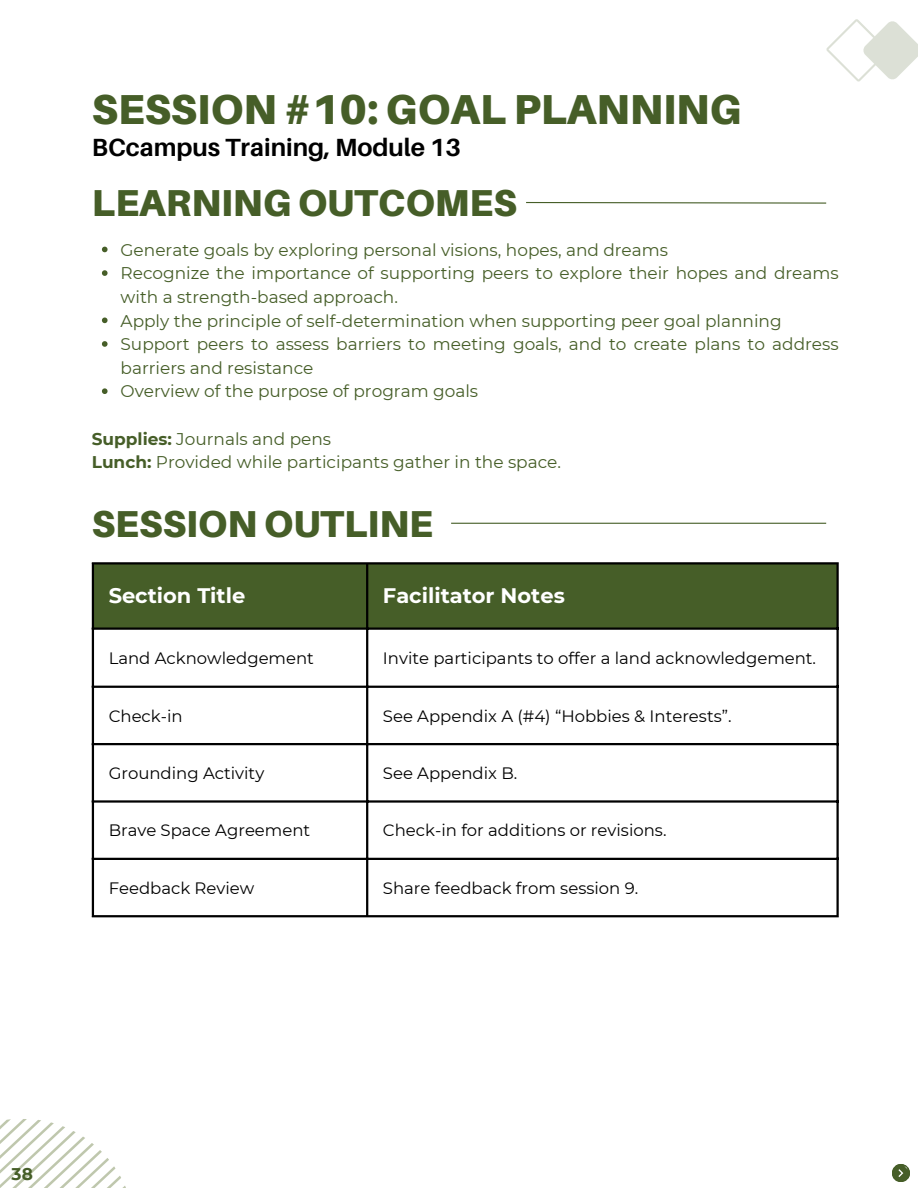
<style>
.page{position:relative;width:918px;height:1188px;background:#fff}
.page>*{position:absolute;margin:0;border:0;box-sizing:border-box;transform-origin:0 0}
.t1{font:900 41.85px "Aileron";color:#465e28}
.t2{font:900 37.5px "Aileron";color:#465e28}
.t3{font:700 24.9px "Aileron";color:#000}
.t4{font:700 21px "Montserrat";color:#fff}
.t5{font:16.95px/23.7px "Montserrat";color:#465e28}
.t6{font:700 16.95px "Montserrat";color:#465e28}
.t7{font:16.5px "Montserrat";color:#000}
.s1{font-weight:700}
</style>
<div class="page">
<svg style="left:102px;top:247px;width:6px;height:5px"></svg>
<svg style="left:102px;top:270px;width:6px;height:6px"></svg>
<svg style="left:102px;top:318px;width:6px;height:5px"></svg>
<svg style="left:102px;top:341px;width:6px;height:6px"></svg>
<svg style="left:102px;top:388px;width:6px;height:6px"></svg>
<svg style="left:826px;top:19px;width:92px;height:63px"></svg>
<svg style="left:0;top:1119px;width:126px;height:69px"></svg>
<div style="left:94px;top:565px;width:742px;height:63px;background:#465e28"></div>
<hr style="left:92px;top:565px;width:2px;height:350px;background:#000">
<hr style="left:366px;top:565px;width:2px;height:350px;background:#000">
<hr style="left:836px;top:565px;width:3px;height:350px;background:#000">
<hr style="left:92px;top:562px;width:747px;height:3px;background:#000">
<hr style="left:92px;top:628px;width:747px;height:2px;background:#000">
<hr style="left:92px;top:686px;width:747px;height:2px;background:#000">
<hr style="left:92px;top:743px;width:747px;height:2px;background:#000">
<hr style="left:92px;top:800px;width:747px;height:3px;background:#000">
<hr style="left:92px;top:858px;width:747px;height:2px;background:#000">
<hr style="left:92px;top:915px;width:747px;height:2px;background:#000">
<hr style="left:451px;top:523px;width:375px;height:1px;background:#465e28">
<svg style="left:526px;top:202px;width:301px;height:2px"></svg>
<div style="left:892px;top:1164px;width:18px;height:18px;background:#465e28;border-radius:50%"></div>
<svg style="left:895px;top:1164px;width:15px;height:15px"></svg>
<h1 class="t1" style="left:92px;top:83px;width:651px">SESSION #10: GOAL PLANNING</h1>
<h3 class="t3" style="left:92px;top:132px;width:371px">BCcampus Training, Module 13</h3>
<h2 class="t2" style="left:92px;top:180px;width:427px">LEARNING OUTCOMES</h2>
<p class="t5" style="left:121px;top:238px;width:720px">Generate goals by exploring personal visions, hopes, and dreams<br>Recognize the importance of supporting peers to explore their hopes and dreams with a strength-based approach.<br>Apply the principle of self-determination when supporting peer goal planning Support peers to assess barriers to meeting goals, and to create plans to address barriers and resistance<br>Overview of the purpose of program goals</p>
<p class="t5" style="left:92px;top:427px;width:471px"><span class="s1">Supplies:</span> Journals and pens<br><span class="s1">Lunch:</span> Provided while participants gather in the space.</p>
<h2 class="t2" style="left:92px;top:500px;width:343px">SESSION OUTLINE</h2>
<p class="t4" style="left:109px;top:582px;width:138px">Section Title</p>
<p class="t4" style="left:383px;top:582px;width:183px">Facilitator Notes</p>
<p class="t7" style="left:109px;top:648px;width:207px">Land Acknowledgement</p>
<p class="t7" style="left:383px;top:648px;width:435px">Invite participants to offer a land acknowledgement.</p>
<p class="t7" style="left:109px;top:706px;width:76px">Check-in</p>
<p class="t7" style="left:383px;top:706px;width:350px">See Appendix A (#4) “Hobbies &amp; Interests”.</p>
<p class="t7" style="left:109px;top:763px;width:157px">Grounding Activity</p>
<p class="t7" style="left:383px;top:763px;width:136px">See Appendix B.</p>
<p class="t7" style="left:109px;top:820px;width:203px">Brave Space Agreement</p>
<p class="t7" style="left:383px;top:820px;width:285px">Check-in for additions or revisions.</p>
<p class="t7" style="left:109px;top:878px;width:147px">Feedback Review</p>
<p class="t7" style="left:383px;top:878px;width:257px">Share feedback from session 9.</p>
<p class="t6" style="left:12px;top:1164px;width:23px">38</p>
</div>
